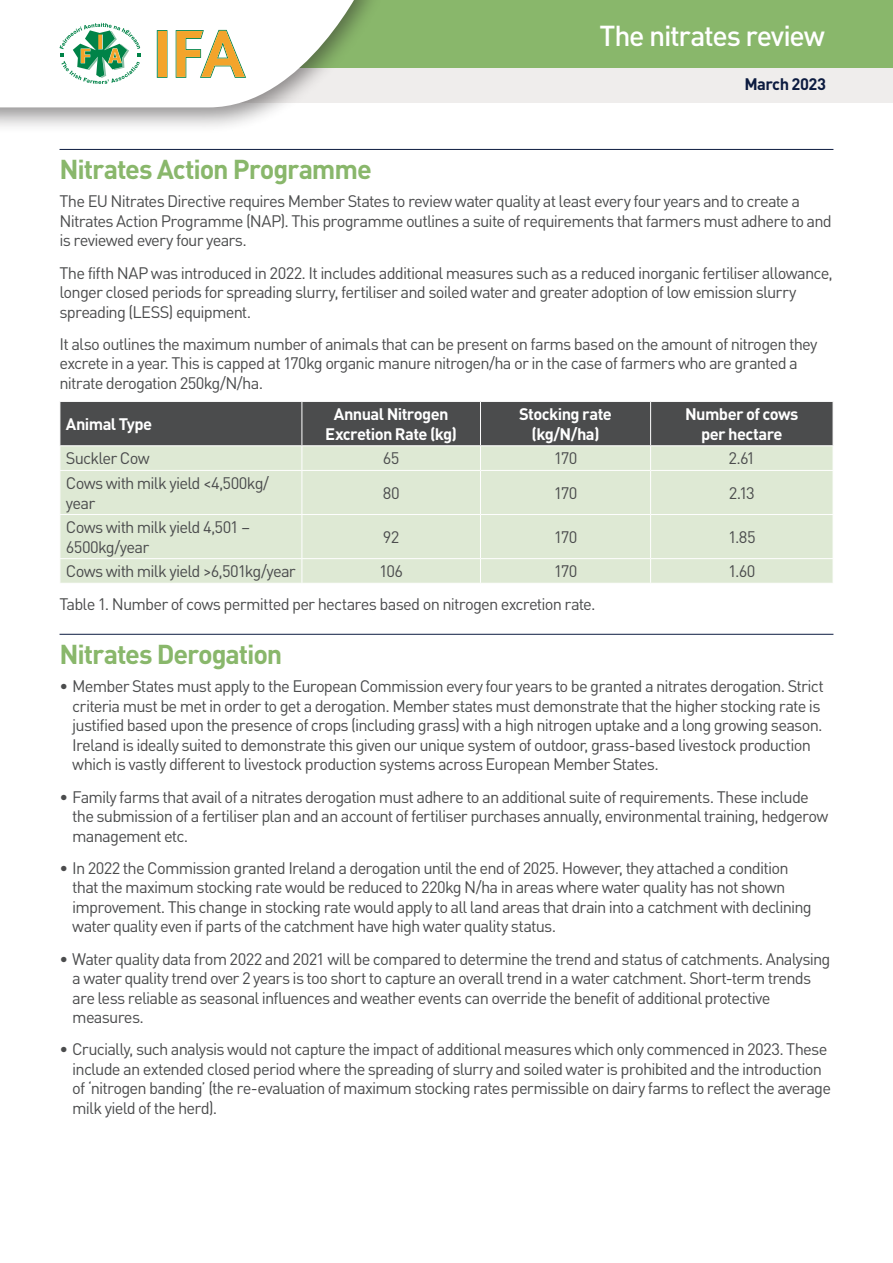
<style>
.page{position:relative;width:893px;height:1263px;background:#fff}
.page>*{position:absolute;margin:0;border:0;box-sizing:border-box;transform-origin:0 0}
.t1{font:500 28.5px "DINOT";letter-spacing:-.045em;color:#fff}
.t2{font:700 27px "DINOT";letter-spacing:-.045em;color:#89b76b}
.t3{font:16.5px/19.5px "DINOT";letter-spacing:-.05em;color:#4b4c4d}
.t4{font:700 16.5px/19.8px "DINOT";letter-spacing:-.035em;color:#fff;text-align:center}
.t5{font:700 16.5px "DINOT";letter-spacing:-.035em;color:#0c1b40}
</style>
<div class="page">
<hr style="left:60px;top:149px;width:773px;height:1px;background:#0c1b40">
<div style="left:61px;top:471px;width:772px;height:112px;background:#dee9d4"></div>
<svg style="left:60px;top:402px;width:773px;height:68px;background:#80847e"></svg>
<hr style="left:302px;top:471px;width:1px;height:43px;background:#fff">
<hr style="left:480px;top:471px;width:1px;height:43px;background:#fff">
<hr style="left:650px;top:471px;width:1px;height:43px;background:#fff">
<hr style="left:60px;top:514px;width:242px;height:1px;background:#fff">
<hr style="left:302px;top:514px;width:178px;height:1px;background:#fff">
<hr style="left:302px;top:515px;width:1px;height:43px;background:#fff">
<hr style="left:480px;top:514px;width:171px;height:1px;background:#fff">
<hr style="left:480px;top:515px;width:1px;height:43px;background:#fff">
<hr style="left:651px;top:514px;width:182px;height:1px;background:#fff">
<hr style="left:650px;top:515px;width:1px;height:43px;background:#fff">
<hr style="left:60px;top:558px;width:242px;height:1px;background:#fff">
<svg style="left:60px;top:559px;width:1px;height:24px"></svg>
<hr style="left:302px;top:558px;width:178px;height:1px;background:#fff">
<svg style="left:302px;top:559px;width:1px;height:24px"></svg>
<hr style="left:480px;top:558px;width:171px;height:1px;background:#fff">
<svg style="left:480px;top:559px;width:1px;height:24px"></svg>
<hr style="left:651px;top:558px;width:182px;height:1px;background:#fff">
<svg style="left:650px;top:559px;width:1px;height:24px"></svg>
<hr style="left:60px;top:402px;width:1px;height:43px;background:#fff">
<hr style="left:60px;top:445px;width:242px;height:1px;background:#fff">
<hr style="left:302px;top:402px;width:1px;height:43px;background:#fff">
<hr style="left:302px;top:445px;width:178px;height:1px;background:#fff">
<hr style="left:480px;top:402px;width:1px;height:43px;background:#fff">
<hr style="left:480px;top:445px;width:171px;height:1px;background:#fff">
<hr style="left:650px;top:402px;width:1px;height:43px;background:#fff">
<hr style="left:651px;top:445px;width:182px;height:1px;background:#fff">
<hr style="left:60px;top:634px;width:773px;height:1px;background:#0c1b40">
<div style="left:0;top:0;width:893px;height:78px;background:#89b76b"></div>
<div style="left:0;top:69px;width:893px;height:34px;background:#efedec"></div>
<div style="left:0;top:0;width:386px;height:134px;background:#231f20;opacity:.5"></div>
<svg style="left:0;top:0;width:366px;height:107px;background:#e7ebdd"></svg>
<h1 class="t1" style="left:599px;top:17px;width:227px">The nitrates review</h1>
<p class="t5" style="left:744px;top:73px;width:83px">March 2023</p>
<h2 class="t2" style="left:60px;top:152px;width:314px">Nitrates Action Programme</h2>
<p class="t3" style="left:60px;top:191px;width:774px">The EU Nitrates Directive requires Member States to review water quality at least every four years and to create a<br>Nitrates Action Programme (NAP). This programme outlines a suite of requirements that farmers must adhere to and is reviewed every four years.</p>
<p class="t3" style="left:60px;top:263px;width:775px">The fifth NAP was introduced in 2022. It includes additional measures such as a reduced inorganic fertiliser allowance, longer closed periods for spreading slurry, fertiliser and soiled water and greater adoption of low emission slurry spreading (LESS) equipment.</p>
<p class="t3" style="left:60px;top:334px;width:759px">It also outlines the maximum number of animals that can be present on farms based on the amount of nitrogen they excrete in a year. This is capped at 170kg organic manure nitrogen/ha or in the case of farmers who are granted a nitrate derogation 250kg/N/ha.</p>
<p class="t4" style="left:66px;top:414px;width:88px">Animal Type</p>
<p class="t4" style="left:325px;top:404px;width:133px">Annual Nitrogen<br>Excretion Rate (kg)</p>
<p class="t4" style="left:519px;top:404px;width:94px">Stocking rate (kg/N/ha)</p>
<p class="t4" style="left:685px;top:404px;width:115px">Number of cows per hectare</p>
<p class="t3" style="left:66px;top:448px;width:85px">Suckler Cow</p>
<p class="t3" style="left:383px;top:448px;width:18px">65</p>
<p class="t3" style="left:554px;top:448px;width:25px">170</p>
<p class="t3" style="left:728px;top:448px;width:28px">2.61</p>
<p class="t3" style="left:66px;top:473px;width:205px">Cows with milk yield &lt;4,500kg/ year</p>
<p class="t3" style="left:383px;top:483px;width:18px">80</p>
<p class="t3" style="left:554px;top:483px;width:25px">170</p>
<p class="t3" style="left:729px;top:483px;width:28px">2.13</p>
<p class="t3" style="left:66px;top:517px;width:186px">Cows with milk yield 4,501 –<br>6500kg/year</p>
<p class="t3" style="left:383px;top:527px;width:18px">92</p>
<p class="t3" style="left:554px;top:527px;width:25px">170</p>
<p class="t3" style="left:728px;top:527px;width:29px">1.85</p>
<p class="t3" style="left:66px;top:561px;width:231px">Cows with milk yield &gt;6,501kg/year</p>
<p class="t3" style="left:379px;top:561px;width:25px">106</p>
<p class="t3" style="left:554px;top:561px;width:25px">170</p>
<p class="t3" style="left:728px;top:561px;width:29px">1.60</p>
<p class="t3" style="left:60px;top:594px;width:538px">Table 1. Number of cows permitted per hectares based on nitrogen excretion rate.</p>
<h2 class="t2" style="left:60px;top:637px;width:224px">Nitrates Derogation</h2>
<p class="t3" style="left:72px;top:676px;width:753px;text-indent:-13px">• Member States must apply to the European Commission every four years to be granted a nitrates derogation. Strict criteria must be met in order to get a derogation. Member states must demonstrate that the higher stocking rate is justified based upon the presence of crops (including grass) with a high nitrogen uptake and a long growing season.<br>Ireland is ideally suited to demonstrate this given our unique system of outdoor, grass-based livestock production which is vastly different to livestock production systems across European Member States.</p>
<p class="t3" style="left:72px;top:786px;width:757px;text-indent:-13px">• Family farms that avail of a nitrates derogation must adhere to an additional suite of requirements. These include the submission of a fertiliser plan and an account of fertiliser purchases annually, environmental training, hedgerow management etc.</p>
<p class="t3" style="left:72px;top:858px;width:741px;text-indent:-13px">• In 2022 the Commission granted Ireland a derogation until the end of 2025. However, they attached a condition that the maximum stocking rate would be reduced to 220kg N/ha in areas where water quality has not shown improvement. This change in stocking rate would apply to all land areas that drain into a catchment with declining water quality even if parts of the catchment have high water quality status.</p>
<p class="t3" style="left:72px;top:948px;width:760px;text-indent:-13px">• Water quality data from 2022 and 2021 will be compared to determine the trend and status of catchments. Analysing a water quality trend over 2 years is too short to capture an overall trend in a water catchment. Short-term trends are less reliable as seasonal influences and weather events can override the benefit of additional protective measures.</p>
<p class="t3" style="left:72px;top:1039px;width:760px;text-indent:-13px">• Crucially, such analysis would not capture the impact of additional measures which only commenced in 2023. These include an extended closed period where the spreading of slurry and soiled water is prohibited and the introduction of ‘nitrogen banding’ (the re-evaluation of maximum stocking rates permissible on dairy farms to reflect the average milk yield of the herd).</p>
</div>
